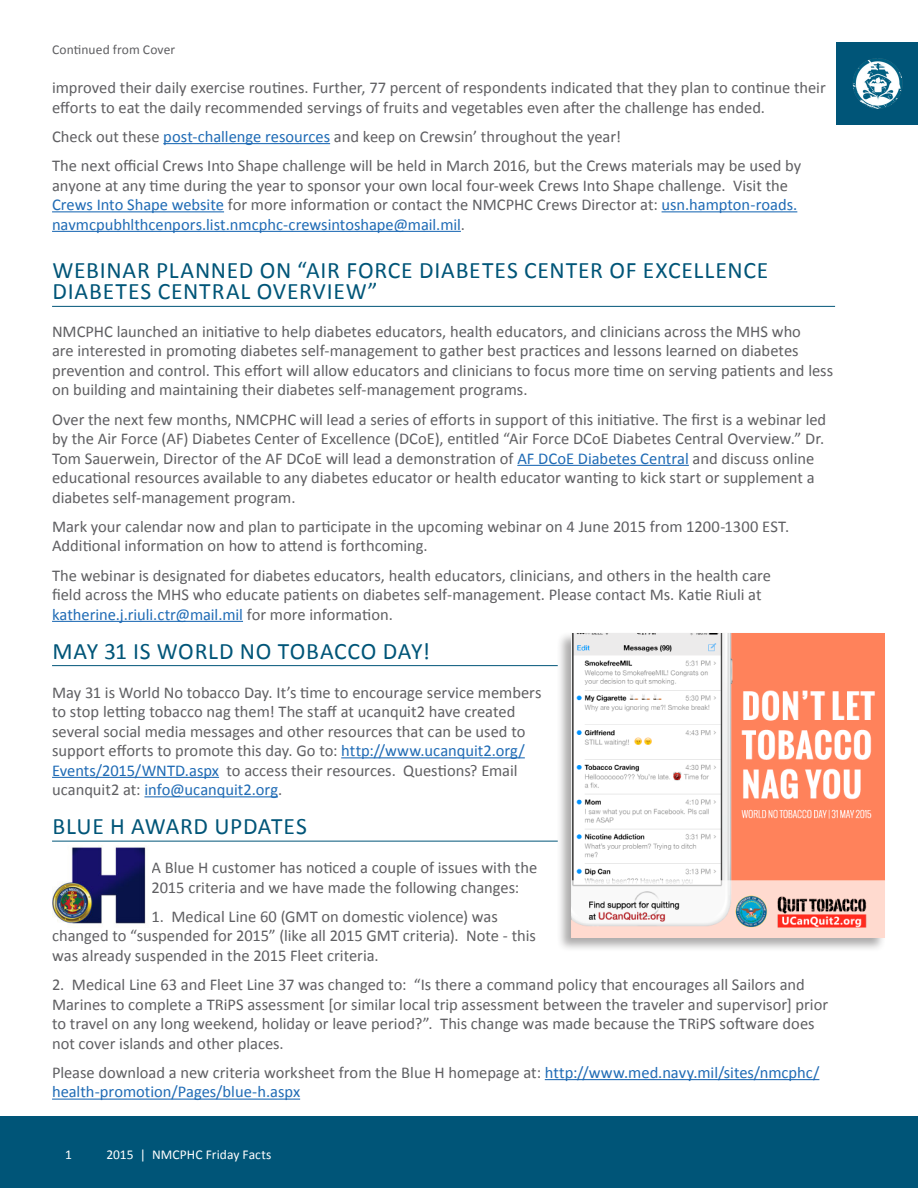
<style>
.page{position:relative;width:918px;height:1188px;background:#fff}
.page>*{position:absolute;margin:0;border:0;box-sizing:border-box;transform-origin:0 0}
.Article_Title___HE{font:23.7px/21px "Calibri";letter-spacing:.035em;color:#005578}
.MAIN___TEXT{font:16.5px/19.5px "Calibri";color:#5f5f62}
.MAIN___TEXT-2{font:16.5px/19.5px "Calibri";color:#1f6bb5}
.t1{font:13.5px "Calibri";letter-spacing:.01em;color:#fff}
.MAIN___TEXT-3{font:13.5px "Calibri";letter-spacing:.01em;color:#5f5f62}
.s1{color:#1f6bb5}
.s2{color:#5f5f62}
</style>
<div class="page">
<svg style="left:0;top:1079px;width:918px;height:38px"></svg>
<div style="left:0;top:1117px;width:918px;height:71px;background:#005578"></div>
<div style="left:836px;top:42px;width:82px;height:83px;background:#005578"></div>
<img style="left:852px;top:58px;width:51px;height:51px">
<hr style="left:163px;top:143px;width:167px;height:1px;background:#1f6bb5">
<hr style="left:52px;top:211px;width:172px;height:1px;background:#1f6bb5">
<hr style="left:662px;top:211px;width:135px;height:1px;background:#1f6bb5">
<hr style="left:52px;top:231px;width:409px;height:1px;background:#1f6bb5">
<hr style="left:52px;top:306px;width:783px;height:1px;background:#005578">
<hr style="left:517px;top:465px;width:172px;height:1px;background:#1f6bb5">
<hr style="left:52px;top:621px;width:191px;height:1px;background:#1f6bb5">
<hr style="left:52px;top:665px;width:506px;height:1px;background:#005578">
<hr style="left:341px;top:757px;width:184px;height:1px;background:#1f6bb5">
<hr style="left:52px;top:777px;width:167px;height:1px;background:#1f6bb5">
<hr style="left:144px;top:796px;width:134px;height:1px;background:#1f6bb5">
<hr style="left:52px;top:841px;width:506px;height:1px;background:#005578">
<hr style="left:545px;top:1079px;width:274px;height:1px;background:#1f6bb5">
<hr style="left:52px;top:1099px;width:248px;height:1px;background:#1f6bb5">
<div style="left:556px;top:632px;width:330px;height:320px;background:#231f20;opacity:.38"></div>
<img style="left:571px;top:633px;width:314px;height:304px">
<img style="left:52px;top:845px;width:94px;height:79px">
<p class="MAIN___TEXT-3" style="left:52px;top:41px;width:125px">Continued from Cover</p>
<p class="MAIN___TEXT" style="left:52px;top:78px;width:775px">improved their daily exercise routines. Further, 77 percent of respondents indicated that they plan to continue their efforts to eat the daily recommended servings of fruits and vegetables even after the challenge has ended.</p>
<p class="MAIN___TEXT" style="left:52px;top:127px;width:571px">Check out these <span class="s1">post-challenge resources</span> and keep on Crewsin’ throughout the year!</p>
<p class="MAIN___TEXT" style="left:52px;top:156px;width:751px">The next official Crews Into Shape challenge will be held in March 2016, but the Crews materials may be used by anyone at any time during the year to sponsor your own local four-week Crews Into Shape challenge. Visit the <span class="s1">Crews Into Shape website</span> for more information or contact the NMCPHC Crews Director at: <span class="s1">usn.hampton-roads. navmcpubhlthcenpors.list.nmcphc-crewsintoshape@mail.mil</span>.</p>
<p class="Article_Title___HE" style="left:53px;top:260px;width:717px">WEBINAR PLANNED ON “AIR FORCE DIABETES CENTER OF EXCELLENCE<br>DIABETES CENTRAL OVERVIEW”</p>
<p class="MAIN___TEXT" style="left:52px;top:322px;width:783px">NMCPHC launched an initiative to help diabetes educators, health educators, and clinicians across the MHS who<br>are interested in promoting diabetes self-management to gather best practices and lessons learned on diabetes prevention and control. This effort will allow educators and clinicians to focus more time on serving patients and less on building and maintaining their diabetes self-management programs.</p>
<p class="MAIN___TEXT" style="left:52px;top:409px;width:776px">Over the next few months, NMCPHC will lead a series of efforts in support of this initiative. The first is a webinar led by the Air Force (AF) Diabetes Center of Excellence (DCoE), entitled “Air Force DCoE Diabetes Central Overview.” Dr.<br>Tom Sauerwein, Director of the AF DCoE will lead a demonstration of <span class="s1">AF DCoE Diabetes Central</span> and discuss online educational resources available to any diabetes educator or health educator wanting to kick start or supplement a diabetes self-management program.</p>
<p class="MAIN___TEXT" style="left:52px;top:517px;width:739px">Mark your calendar now and plan to participate in the upcoming webinar on 4 June 2015 from 1200-1300 EST.<br>Additional information on how to attend is forthcoming.</p>
<p class="MAIN___TEXT" style="left:52px;top:565px;width:721px">The webinar is designated for diabetes educators, health educators, clinicians, and others in the health care field across the MHS who educate patients on diabetes self-management. Please contact Ms. Katie Riuli at <span class="s1">katherine.j.riuli.ctr@mail.mil</span> for more information.</p>
<p class="Article_Title___HE" style="left:53px;top:640px;width:379px">MAY 31 IS WORLD NO TOBACCO DAY!</p>
<p class="MAIN___TEXT" style="left:52px;top:682px;width:491px">May 31 is World No tobacco Day. It’s time to encourage service members to stop letting tobacco nag them! The staff at ucanquit2 have created several social media messages and other resources that can be used to support efforts to promote this day. Go to: <span class="s1">http://www.ucanquit2.org/ Events/2015/WNTD.aspx</span> to access their resources. Questions? Email ucanquit2 at: <span class="s1">info@ucanquit2.org</span>.</p>
<p class="Article_Title___HE" style="left:53px;top:816px;width:256px">BLUE H AWARD UPDATES</p>
<p class="MAIN___TEXT" style="left:152px;top:858px;width:387px">A Blue H customer has noticed a couple of issues with the<br>2015 criteria and we have made the following changes:</p>
<p class="MAIN___TEXT" style="left:52px;top:907px;width:485px;text-indent:100px">1. Medical Line 60 (GMT on domestic violence) was changed to “suspended for 2015” (like all 2015 GMT criteria). Note - this was already suspended in the 2015 Fleet criteria.</p>
<p class="MAIN___TEXT" style="left:52px;top:975px;width:778px">2. Medical Line 63 and Fleet Line 37 was changed to: “Is there a command policy that encourages all Sailors and Marines to complete a TRiPS assessment [or similar local trip assessment between the traveler and supervisor] prior to travel on any long weekend, holiday or leave period?”. This change was made because the TRiPS software does not cover islands and other places.</p>
<p class="MAIN___TEXT-2" style="left:52px;top:1063px;width:769px"><span class="s2">Please download a new criteria worksheet from the Blue H homepage at:</span> http://www.med.navy.mil/sites/nmcphc/ health-promotion/Pages/blue-h.aspx</p>
<p class="t1" style="left:65px;top:1147px;width:21px">1 1</p>
<p class="t1" style="left:106px;top:1146px;width:167px">2015 | NMCPHC Friday Facts</p>
</div>
